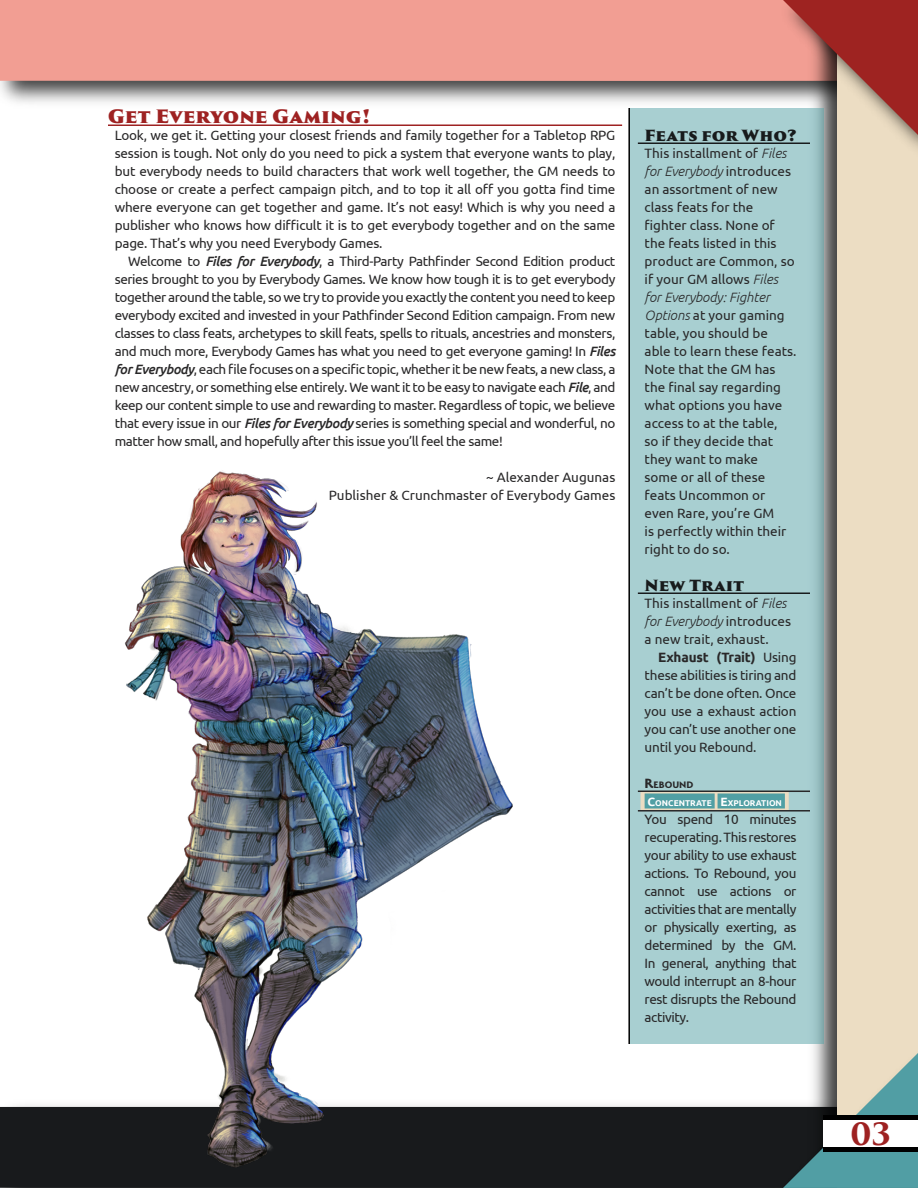
<style>
.page{position:relative;width:918px;height:1188px;background:#fff}
.page>*{position:absolute;margin:0;border:0;box-sizing:border-box;transform-origin:0 0}
.t1{font:700 30px "Trajan Pro 3";color:#9e2222}
.t2{font:900 18px "Trajan Pro 3";color:#9e2222}
.t3{font:900 15px "Trajan Pro 3";letter-spacing:.005em;color:#181b1c}
.t4{font:13.5px/18px "Ubuntu";color:#292829;text-align:justify}
.t5{font:700 10.5px "Serenity";color:#292829}
.t6{font:700 8.4px "Ubuntu";color:#fff}
.s1{font-weight:500;font-style:italic}
.s2{font-weight:300;font-style:italic}
.s3{font-weight:700}
.s4{font-size:15px}
.s5{font-size:12px}
</style>
<div class="page">
<div style="left:588px;top:1107px;width:183px;height:81px;background:#181a1c"></div>
<img style="left:0;top:81px;width:771px;height:22px">
<div style="left:0;top:0;width:771px;height:81px;background:#f29e93"></div>
<img style="left:823px;top:168px;width:14px;height:873px">
<div style="left:837px;top:168px;width:81px;height:873px;background:#ecddc3"></div>
<img style="left:771px;top:0;width:147px;height:168px">
<svg style="left:783px;top:0;width:135px;height:135px;background:#af5f58"></svg>
<img style="left:771px;top:1041px;width:147px;height:147px">
<svg style="left:783px;top:1053px;width:135px;height:135px;background:#819e9b"></svg>
<div style="left:824px;top:1116px;width:94px;height:36px;background:#fff"></div>
<hr style="left:823px;top:1116px;width:95px;height:4px;background:#000">
<hr style="left:824px;top:1148px;width:94px;height:4px;background:#000">
<hr style="left:108px;top:124px;width:514px;height:2px;background:#9e2222">
<div style="left:629px;top:108px;width:194px;height:936px;background:#a8cfd1"></div>
<hr style="left:638px;top:142px;width:172px;height:2px;background:#181b1c">
<hr style="left:638px;top:592px;width:172px;height:2px;background:#181b1c">
<hr style="left:638px;top:791px;width:172px;height:1px;background:#292829">
<svg style="left:641px;top:792px;width:148px;height:18px"></svg>
<div style="left:645px;top:794px;width:70px;height:14px;background:#519fa4"></div>
<div style="left:718px;top:794px;width:67px;height:14px;background:#519fa4"></div>
<hr style="left:638px;top:810px;width:172px;height:2px;background:#292829">
<hr style="left:628px;top:108px;width:2px;height:936px;background:#000">
<img style="left:0;top:471px;width:588px;height:717px">
<h2 class="t2" style="left:108px;top:102px;width:264px">Get Everyone Gaming!</h2>
<p class="t4" style="left:115px;top:126px;width:502px">Look, we get it. Getting your closest friends and family together for a Tabletop RPG session is tough. Not only do you need to pick a system that everyone wants to play, but everybody needs to build characters that work well together, the GM needs to choose or create a perfect campaign pitch, and to top it all off you gotta find time where everyone can get together and game. It’s not easy! Which is why you need a publisher who knows how difficult it is to get everybody together and on the same page. That’s why you need Everybody Games.</p>
<p class="t4" style="left:115px;top:252px;width:502px;text-indent:14px">Welcome to <span class="s1">Files for Everybody</span>, a Third-Party Pathfinder Second Edition product series brought to you by Everybody Games. We know how tough it is to get everybody together around the table, so we try to provide you exactly the content you need to keep everybody excited and invested in your Pathfinder Second Edition campaign. From new classes to class feats, archetypes to skill feats, spells to rituals, ancestries and monsters, and much more, Everybody Games has what you need to get everyone gaming! In <span class="s1">Files for Everybody</span>, each file focuses on a specific topic, whether it be new feats, a new class, a new ancestry, or something else entirely. We want it to be easy to navigate each <span class="s1">File</span>, and keep our content simple to use and rewarding to master. Regardless of topic, we believe that every issue in our <span class="s1">Files for Everybody</span> series is something special and wonderful, no matter how small, and hopefully after this issue you’ll feel the same!</p>
<p class="t4" style="left:329px;top:468px;width:288px;text-align:right">~ Alexander Augunas<br>Publisher &amp; Crunchmaster of Everybody Games</p>
<p class="t3" style="left:645px;top:124px;width:154px">Feats for Who?</p>
<p class="t4" style="left:645px;top:144px;width:153px;text-align:left">This installment of <span class="s2">Files for Everybody</span> introduces an assortment of new class feats for the fighter class. None of the feats listed in this product are Common, so if your GM allows <span class="s2">Files for Everybody: Fighter<br>Options</span> at your gaming table, you should be able to learn these feats.<br>Note that the GM has the final say regarding what options you have access to at the table,<br>so if they decide that they want to make<br>some or all of these feats Uncommon or even Rare, you’re GM<br>is perfectly within their right to do so.</p>
<p class="t3" style="left:645px;top:574px;width:101px">New Trait</p>
<p class="t4" style="left:645px;top:594px;width:148px;text-align:left">This installment of <span class="s2">Files for Everybody</span> introduces a new trait, exhaust.</p>
<p class="t4" style="left:645px;top:648px;width:153px;text-indent:14px"><span class="s3">Exhaust (Trait)</span> Using these abilities is tiring and can’t be done often. Once you use a exhaust action you can’t use another one until you Rebound.</p>
<p class="t5" style="left:645px;top:779px;width:50px"><span class="s4">R</span>EBOUND</p>
<p class="t6" style="left:648px;top:798px;width:136px"><span class="s5">C</span>ONCENTRATE <span class="s5">E</span>XPLORATION</p>
<p class="t4" style="left:645px;top:810px;width:153px">You spend 10 minutes recuperating. This restores your ability to use exhaust actions. To Rebound, you cannot use actions or activities that are mentally or physically exerting, as determined by the GM.<br>In general, anything that would interrupt an 8-hour rest disrupts the Rebound activity.</p>
<h1 class="t1" style="left:850px;top:1111px;width:42px">03</h1>
</div>
